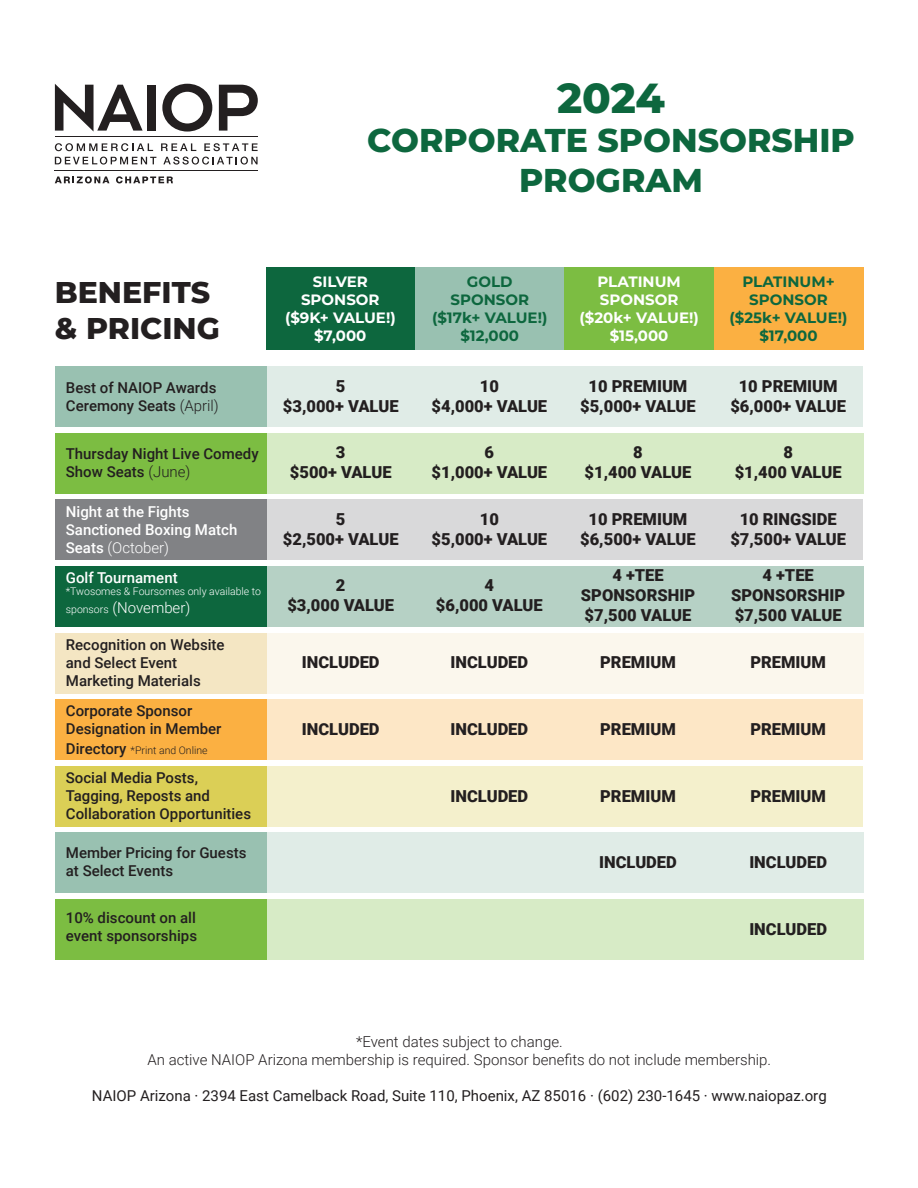
<style>
.page{position:relative;width:918px;height:1188px;background:#fff}
.page>*{position:absolute;margin:0;border:0;box-sizing:border-box;transform-origin:0 0}
.t1{font:800 42px "Montserrat";color:#0d673e}
.t2{font:800 33px "Montserrat";color:#0d673e}
.t3{font:800 30px "Montserrat";color:#231f20}
.t4{font:900 16.5px "Roboto";color:#231f20}
.t5{font:500 15px/18px "Roboto";color:#231f20}
.t6{font:300 15px "Roboto";color:#231f20}
.t7{font:15px "Roboto";color:#231f20}
.t8{font:700 15px "Montserrat";color:#0d673e}
.t9{font:700 15px "Montserrat";color:#fff}
.t10{font:500 15px/18px "Roboto";color:#fff}
.t11{font:300 15px "Roboto";color:#fff}
.t12{font:300 10.5px "Roboto";color:#fff}
.t13{font:300 10.5px "Roboto";color:#231f20}
.s1{font-weight:300}
.s2{font-size:10.5px}
.s3{font-weight:500;font-size:15px}
</style>
<div class="page">
<div style="left:55px;top:366px;width:211px;height:61px;background:#99c1b1"></div>
<div style="left:266px;top:366px;width:597px;height:61px;background:#e0ece7"></div>
<div style="left:55px;top:433px;width:211px;height:61px;background:#7cbd42"></div>
<div style="left:266px;top:433px;width:598px;height:61px;background:#d7ebc6"></div>
<div style="left:55px;top:500px;width:211px;height:60px;background:#818285"></div>
<div style="left:266px;top:500px;width:597px;height:60px;background:#d9d9da"></div>
<div style="left:55px;top:699px;width:211px;height:61px;background:#fbb042"></div>
<div style="left:266px;top:699px;width:597px;height:61px;background:#fde7c6"></div>
<div style="left:55px;top:766px;width:211px;height:61px;background:#dbcf56"></div>
<div style="left:266px;top:766px;width:597px;height:61px;background:#f4f0cc"></div>
<div style="left:55px;top:833px;width:211px;height:60px;background:#99c1b1"></div>
<div style="left:266px;top:833px;width:598px;height:60px;background:#e0ece7"></div>
<div style="left:55px;top:899px;width:211px;height:61px;background:#7cbd42"></div>
<div style="left:266px;top:899px;width:598px;height:61px;background:#d7ebc6"></div>
<div style="left:55px;top:566px;width:211px;height:61px;background:#0d673e"></div>
<div style="left:266px;top:566px;width:598px;height:61px;background:#b6d1c5"></div>
<div style="left:55px;top:633px;width:211px;height:61px;background:#f4e6c3"></div>
<div style="left:266px;top:633px;width:598px;height:61px;background:#fbf7ed"></div>
<hr style="left:55px;top:170px;width:203px;height:1px;background:#231f20">
<svg style="left:55px;top:84px;width:88px;height:48px"></svg>
<div style="left:147px;top:85px;width:9px;height:46px;background:#231f20"></div>
<svg style="left:162px;top:84px;width:50px;height:48px"></svg>
<svg style="left:219px;top:85px;width:39px;height:46px"></svg>
<hr style="left:55px;top:136px;width:203px;height:1px;background:#231f20">
<svg style="left:55px;top:143px;width:98px;height:8px"></svg>
<svg style="left:161px;top:143px;width:35px;height:8px"></svg>
<svg style="left:204px;top:143px;width:54px;height:8px"></svg>
<svg style="left:55px;top:157px;width:101px;height:8px"></svg>
<svg style="left:163px;top:157px;width:95px;height:8px"></svg>
<svg style="left:55px;top:176px;width:54px;height:7px"></svg>
<svg style="left:116px;top:176px;width:57px;height:7px"></svg>
<div style="left:266px;top:267px;width:149px;height:82px;background:#0d673e"></div>
<div style="left:415px;top:267px;width:149px;height:82px;background:#99c1b1"></div>
<div style="left:564px;top:267px;width:150px;height:82px;background:#7cbd42"></div>
<div style="left:714px;top:267px;width:149px;height:82px;background:#fbb042"></div>
<p class="t1" style="left:557px;top:67px;width:109px">2024</p>
<p class="t2" style="left:367px;top:116px;width:489px">CORPORATE SPONSORSHIP</p>
<p class="t2" style="left:519px;top:156px;width:185px">PROGRAM</p>
<p class="t3" style="left:55px;top:271px;width:157px">BENEFITS</p>
<p class="t3" style="left:55px;top:307px;width:167px">&amp; PRICING</p>
<p class="t5" style="left:66px;top:378px;width:154px">Best of NAIOP Awards<br>Ceremony Seats <span class="s1">(April)</span></p>
<p class="t5" style="left:66px;top:445px;width:194px">Thursday Night Live Comedy<br>Show Seats <span class="s1">(June)</span></p>
<p class="t10" style="left:66px;top:502px;width:173px">Night at the Fights<br>Sanctioned Boxing Match<br>Seats <span class="s1">(October)</span></p>
<p class="t10" style="left:66px;top:568px;width:113px">Golf Tournament</p>
<p class="t12" style="left:66px;top:584px;width:197px">*Twosomes &amp; Foursomes only available to</p>
<p class="t11" style="left:66px;top:597px;width:126px"><span class="s2">sponsors</span> (November)</p>
<p class="t5" style="left:66px;top:635px;width:160px">Recognition on Website and Select Event<br>Marketing Materials</p>
<p class="t5" style="left:66px;top:701px;width:157px">Corporate Sponsor<br>Designation in Member</p>
<p class="t13" style="left:66px;top:743px;width:143px"><span class="s3">Directory</span> *Print and Online</p>
<p class="t5" style="left:66px;top:769px;width:187px">Social Media Posts,<br>Tagging, Reposts and<br>Collaboration Opportunities</p>
<p class="t5" style="left:66px;top:844px;width:182px">Member Pricing for Guests at Select Events</p>
<p class="t5" style="left:66px;top:909px;width:131px">10% discount on all</p>
<p class="t5" style="left:66px;top:927px;width:133px">event sponsorships</p>
<p class="t9" style="left:313px;top:271px;width:56px">SILVER</p>
<p class="t9" style="left:301px;top:289px;width:80px">SPONSOR</p>
<p class="t9" style="left:285px;top:307px;width:112px">($9K+ VALUE!)</p>
<p class="t9" style="left:314px;top:325px;width:54px">$7,000</p>
<p class="t4" style="left:336px;top:374px;width:11px">5</p>
<p class="t4" style="left:283px;top:394px;width:117px">$3,000+ VALUE</p>
<p class="t4" style="left:336px;top:441px;width:11px">3</p>
<p class="t4" style="left:290px;top:461px;width:103px">$500+ VALUE</p>
<p class="t4" style="left:336px;top:508px;width:11px">5</p>
<p class="t4" style="left:283px;top:527px;width:117px">$2,500+ VALUE</p>
<p class="t4" style="left:336px;top:573px;width:11px">2</p>
<p class="t4" style="left:287px;top:593px;width:108px">$3,000 VALUE</p>
<p class="t4" style="left:302px;top:651px;width:79px">INCLUDED</p>
<p class="t4" style="left:302px;top:718px;width:79px">INCLUDED</p>
<p class="t8" style="left:467px;top:271px;width:47px">GOLD</p>
<p class="t8" style="left:450px;top:289px;width:80px">SPONSOR</p>
<p class="t8" style="left:432px;top:307px;width:117px">($17k+ VALUE!)</p>
<p class="t8" style="left:460px;top:325px;width:60px">$12,000</p>
<p class="t9" style="left:597px;top:271px;width:85px">PLATINUM</p>
<p class="t9" style="left:600px;top:289px;width:80px">SPONSOR</p>
<p class="t9" style="left:580px;top:307px;width:121px">($20k+ VALUE!)</p>
<p class="t9" style="left:610px;top:325px;width:60px">$15,000</p>
<p class="t8" style="left:742px;top:271px;width:94px">PLATINUM+</p>
<p class="t8" style="left:749px;top:289px;width:80px">SPONSOR</p>
<p class="t8" style="left:730px;top:307px;width:120px">($25k+ VALUE!)</p>
<p class="t8" style="left:759px;top:325px;width:60px">$17,000</p>
<p class="t4" style="left:480px;top:374px;width:21px">10</p>
<p class="t4" style="left:432px;top:394px;width:117px">$4,000+ VALUE</p>
<p class="t4" style="left:485px;top:441px;width:11px">6</p>
<p class="t4" style="left:432px;top:461px;width:117px">$1,000+ VALUE</p>
<p class="t4" style="left:480px;top:508px;width:21px">10</p>
<p class="t4" style="left:432px;top:527px;width:117px">$5,000+ VALUE</p>
<p class="t4" style="left:589px;top:374px;width:100px">10 PREMIUM</p>
<p class="t4" style="left:580px;top:394px;width:117px">$5,000+ VALUE</p>
<p class="t4" style="left:633px;top:441px;width:11px">8</p>
<p class="t4" style="left:585px;top:461px;width:108px">$1,400 VALUE</p>
<p class="t4" style="left:589px;top:508px;width:100px">10 PREMIUM</p>
<p class="t4" style="left:580px;top:527px;width:117px">$6,500+ VALUE</p>
<p class="t4" style="left:739px;top:374px;width:100px">10 PREMIUM</p>
<p class="t4" style="left:730px;top:394px;width:117px">$6,000+ VALUE</p>
<p class="t4" style="left:783px;top:441px;width:11px">8</p>
<p class="t4" style="left:735px;top:461px;width:108px">$1,400 VALUE</p>
<p class="t4" style="left:740px;top:508px;width:99px">10 RINGSIDE</p>
<p class="t4" style="left:730px;top:527px;width:117px">$7,500+ VALUE</p>
<p class="t4" style="left:485px;top:573px;width:11px">4</p>
<p class="t4" style="left:436px;top:593px;width:108px">$6,000 VALUE</p>
<p class="t4" style="left:612px;top:564px;width:53px">4 +TEE</p>
<p class="t4" style="left:581px;top:584px;width:116px">SPONSORSHIP</p>
<p class="t4" style="left:585px;top:603px;width:108px">$7,500 VALUE</p>
<p class="t4" style="left:763px;top:564px;width:53px">4 +TEE</p>
<p class="t4" style="left:731px;top:584px;width:116px">SPONSORSHIP</p>
<p class="t4" style="left:735px;top:603px;width:108px">$7,500 VALUE</p>
<p class="t4" style="left:451px;top:651px;width:79px">INCLUDED</p>
<p class="t4" style="left:600px;top:651px;width:77px">PREMIUM</p>
<p class="t4" style="left:750px;top:651px;width:77px">PREMIUM</p>
<p class="t4" style="left:451px;top:718px;width:79px">INCLUDED</p>
<p class="t4" style="left:600px;top:718px;width:77px">PREMIUM</p>
<p class="t4" style="left:750px;top:718px;width:77px">PREMIUM</p>
<p class="t4" style="left:451px;top:784px;width:79px">INCLUDED</p>
<p class="t4" style="left:600px;top:784px;width:77px">PREMIUM</p>
<p class="t4" style="left:750px;top:784px;width:77px">PREMIUM</p>
<p class="t4" style="left:599px;top:851px;width:79px">INCLUDED</p>
<p class="t4" style="left:749px;top:851px;width:79px">INCLUDED</p>
<p class="t4" style="left:749px;top:917px;width:79px">INCLUDED</p>
<p class="t6" style="left:356px;top:1031px;width:208px">*Event dates subject to change.</p>
<p class="t6" style="left:147px;top:1049px;width:625px">An active NAIOP Arizona membership is required. Sponsor benefits do not include membership.</p>
<p class="t7" style="left:92px;top:1085px;width:736px">NAIOP Arizona · 2394 East Camelback Road, Suite 110, Phoenix, AZ 85016 · (602) 230-1645 · www.naiopaz.org</p>
</div>
